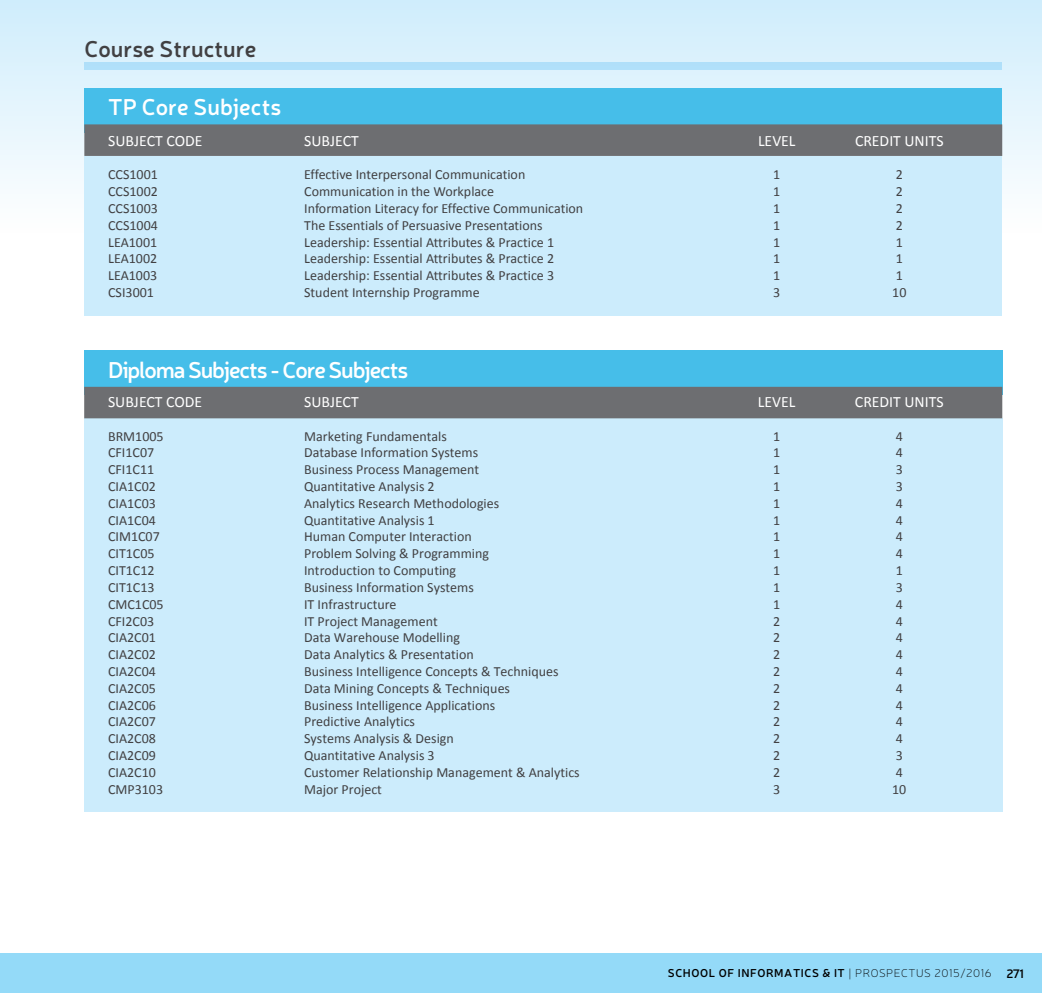
<style>
.page{position:relative;width:1042px;height:993px;background:#fff}
.page>*{position:absolute;margin:0;border:0;box-sizing:border-box;transform-origin:0 0}
.t1{font:600 22.75px "Neris";letter-spacing:-.05em;color:#fff}
.t2{font:600 22.75px "Neris";color:#414042}
.t3{font:600 22.75px "Neris";color:#fff}
.t4{font:15.75px "Calibri";color:#fff}
.t5{font:14px "Calibri";color:#414042}
.t6{font:600 11.38px "Neris";letter-spacing:.05em;color:#000}
.s1{font-weight:100}
.s2{font-size:12.25px}
</style>
<div class="page">
<div style="left:0;top:0;width:1042px;height:233px;background:linear-gradient(to bottom,#ceecfc,#fefefe)"></div>
<div style="left:84px;top:350px;width:918px;height:45px;background:#46bee9"></div>
<div style="left:84px;top:418px;width:918px;height:394px;background:#ccecfc"></div>
<div style="left:84px;top:386px;width:918px;height:32px;background:#6d6e71"></div>
<div style="left:84px;top:63px;width:918px;height:7px;background:#b0e0fa"></div>
<div style="left:84px;top:88px;width:918px;height:45px;background:#46bee9"></div>
<div style="left:84px;top:156px;width:918px;height:159px;background:#ccecfc"></div>
<div style="left:84px;top:124px;width:918px;height:32px;background:#6d6e71"></div>
<div style="left:0;top:952px;width:1042px;height:40px;background:#94daf8"></div>
<h1 class="t2" style="left:84px;top:33px;width:173px">Course Structure</h1>
<h1 class="t3" style="left:108px;top:91px;width:174px">TP Core Subjects</h1>
<p class="t4" style="left:108px;top:130px;width:96px">SUBJECT CODE</p>
<p class="t4" style="left:304px;top:130px;width:56px">SUBJECT</p>
<p class="t4" style="left:758px;top:130px;width:39px">LEVEL</p>
<p class="t4" style="left:855px;top:130px;width:90px">CREDIT UNITS</p>
<p class="t5" style="left:108px;top:166px;width:51px">CCS1001</p>
<p class="t5" style="left:304px;top:166px;width:223px">Effective Interpersonal Communication</p>
<p class="t5" style="left:773px;top:166px;width:9px">1</p>
<p class="t5" style="left:896px;top:166px;width:9px">2</p>
<p class="t5" style="left:108px;top:183px;width:51px">CCS1002</p>
<p class="t5" style="left:304px;top:183px;width:191px">Communication in the Workplace</p>
<p class="t5" style="left:773px;top:183px;width:9px">1</p>
<p class="t5" style="left:896px;top:183px;width:9px">2</p>
<p class="t5" style="left:108px;top:199px;width:51px">CCS1003</p>
<p class="t5" style="left:304px;top:199px;width:281px">Information Literacy for Effective Communication</p>
<p class="t5" style="left:773px;top:199px;width:9px">1</p>
<p class="t5" style="left:896px;top:199px;width:9px">2</p>
<p class="t5" style="left:108px;top:216px;width:51px">CCS1004</p>
<p class="t5" style="left:304px;top:216px;width:240px">The Essentials of Persuasive Presentations</p>
<p class="t5" style="left:773px;top:216px;width:9px">1</p>
<p class="t5" style="left:896px;top:216px;width:9px">2</p>
<p class="t5" style="left:108px;top:233px;width:51px">LEA1001</p>
<p class="t5" style="left:304px;top:233px;width:251px">Leadership: Essential Attributes &amp; Practice 1</p>
<p class="t5" style="left:773px;top:233px;width:9px">1</p>
<p class="t5" style="left:896px;top:233px;width:9px">1</p>
<p class="t5" style="left:108px;top:250px;width:51px">LEA1002</p>
<p class="t5" style="left:304px;top:250px;width:251px">Leadership: Essential Attributes &amp; Practice 2</p>
<p class="t5" style="left:773px;top:250px;width:9px">1</p>
<p class="t5" style="left:896px;top:250px;width:9px">1</p>
<p class="t5" style="left:108px;top:267px;width:51px">LEA1003</p>
<p class="t5" style="left:304px;top:267px;width:251px">Leadership: Essential Attributes &amp; Practice 3</p>
<p class="t5" style="left:773px;top:267px;width:9px">1</p>
<p class="t5" style="left:896px;top:267px;width:9px">1</p>
<p class="t5" style="left:108px;top:283px;width:47px">CSI3001</p>
<p class="t5" style="left:304px;top:283px;width:177px">Student Internship Programme</p>
<p class="t5" style="left:773px;top:283px;width:9px">3</p>
<p class="t5" style="left:892px;top:283px;width:16px">10</p>
<h1 class="t1" style="left:108px;top:354px;width:302px">Diploma Subjects - Core Subjects</h1>
<p class="t4" style="left:108px;top:391px;width:96px">SUBJECT CODE</p>
<p class="t4" style="left:304px;top:391px;width:56px">SUBJECT</p>
<p class="t4" style="left:758px;top:391px;width:39px">LEVEL</p>
<p class="t4" style="left:855px;top:391px;width:90px">CREDIT UNITS</p>
<p class="t5" style="left:108px;top:427px;width:57px">BRM1005</p>
<p class="t5" style="left:304px;top:427px;width:144px">Marketing Fundamentals</p>
<p class="t5" style="left:773px;top:427px;width:9px">1</p>
<p class="t5" style="left:895px;top:427px;width:9px">4</p>
<p class="t5" style="left:108px;top:444px;width:48px">CFI1C07</p>
<p class="t5" style="left:304px;top:444px;width:176px">Database Information Systems</p>
<p class="t5" style="left:773px;top:444px;width:9px">1</p>
<p class="t5" style="left:895px;top:444px;width:9px">4</p>
<p class="t5" style="left:108px;top:460px;width:48px">CFI1C11</p>
<p class="t5" style="left:304px;top:460px;width:177px">Business Process Management</p>
<p class="t5" style="left:773px;top:460px;width:9px">1</p>
<p class="t5" style="left:895px;top:460px;width:9px">3</p>
<p class="t5" style="left:108px;top:477px;width:49px">CIA1C02</p>
<p class="t5" style="left:304px;top:477px;width:132px">Quantitative Analysis 2</p>
<p class="t5" style="left:773px;top:477px;width:9px">1</p>
<p class="t5" style="left:895px;top:477px;width:9px">3</p>
<p class="t5" style="left:108px;top:494px;width:49px">CIA1C03</p>
<p class="t5" style="left:304px;top:494px;width:197px">Analytics Research Methodologies</p>
<p class="t5" style="left:773px;top:494px;width:9px">1</p>
<p class="t5" style="left:895px;top:494px;width:9px">4</p>
<p class="t5" style="left:108px;top:511px;width:49px">CIA1C04</p>
<p class="t5" style="left:304px;top:511px;width:132px">Quantitative Analysis 1</p>
<p class="t5" style="left:773px;top:511px;width:9px">1</p>
<p class="t5" style="left:895px;top:511px;width:9px">4</p>
<p class="t5" style="left:108px;top:528px;width:53px">CIM1C07</p>
<p class="t5" style="left:304px;top:528px;width:169px">Human Computer Interaction</p>
<p class="t5" style="left:773px;top:528px;width:9px">1</p>
<p class="t5" style="left:895px;top:528px;width:9px">4</p>
<p class="t5" style="left:108px;top:544px;width:48px">CIT1C05</p>
<p class="t5" style="left:304px;top:544px;width:186px">Problem Solving &amp; Programming</p>
<p class="t5" style="left:773px;top:544px;width:9px">1</p>
<p class="t5" style="left:895px;top:544px;width:9px">4</p>
<p class="t5" style="left:108px;top:561px;width:48px">CIT1C12</p>
<p class="t5" style="left:304px;top:561px;width:154px">Introduction to Computing</p>
<p class="t5" style="left:773px;top:561px;width:9px">1</p>
<p class="t5" style="left:895px;top:561px;width:9px">1</p>
<p class="t5" style="left:108px;top:578px;width:48px">CIT1C13</p>
<p class="t5" style="left:304px;top:578px;width:171px">Business Information Systems</p>
<p class="t5" style="left:773px;top:578px;width:9px">1</p>
<p class="t5" style="left:895px;top:578px;width:9px">3</p>
<p class="t5" style="left:108px;top:595px;width:57px">CMC1C05</p>
<p class="t5" style="left:304px;top:595px;width:94px">IT Infrastructure</p>
<p class="t5" style="left:773px;top:595px;width:9px">1</p>
<p class="t5" style="left:895px;top:595px;width:9px">4</p>
<p class="t5" style="left:108px;top:612px;width:48px">CFI2C03</p>
<p class="t5" style="left:304px;top:612px;width:135px">IT Project Management</p>
<p class="t5" style="left:773px;top:612px;width:9px">2</p>
<p class="t5" style="left:895px;top:612px;width:9px">4</p>
<p class="t5" style="left:108px;top:628px;width:49px">CIA2C01</p>
<p class="t5" style="left:304px;top:628px;width:157px">Data Warehouse Modelling</p>
<p class="t5" style="left:773px;top:628px;width:9px">2</p>
<p class="t5" style="left:895px;top:628px;width:9px">4</p>
<p class="t5" style="left:108px;top:645px;width:49px">CIA2C02</p>
<p class="t5" style="left:304px;top:645px;width:171px">Data Analytics &amp; Presentation</p>
<p class="t5" style="left:773px;top:645px;width:9px">2</p>
<p class="t5" style="left:895px;top:645px;width:9px">4</p>
<p class="t5" style="left:108px;top:662px;width:49px">CIA2C04</p>
<p class="t5" style="left:304px;top:662px;width:256px">Business Intelligence Concepts &amp; Techniques</p>
<p class="t5" style="left:773px;top:662px;width:9px">2</p>
<p class="t5" style="left:895px;top:662px;width:9px">4</p>
<p class="t5" style="left:108px;top:679px;width:49px">CIA2C05</p>
<p class="t5" style="left:304px;top:679px;width:207px">Data Mining Concepts &amp; Techniques</p>
<p class="t5" style="left:773px;top:679px;width:9px">2</p>
<p class="t5" style="left:895px;top:679px;width:9px">4</p>
<p class="t5" style="left:108px;top:696px;width:49px">CIA2C06</p>
<p class="t5" style="left:304px;top:696px;width:193px">Business Intelligence Applications</p>
<p class="t5" style="left:773px;top:696px;width:9px">2</p>
<p class="t5" style="left:895px;top:696px;width:9px">4</p>
<p class="t5" style="left:108px;top:712px;width:49px">CIA2C07</p>
<p class="t5" style="left:304px;top:712px;width:112px">Predictive Analytics</p>
<p class="t5" style="left:773px;top:712px;width:9px">2</p>
<p class="t5" style="left:895px;top:712px;width:9px">4</p>
<p class="t5" style="left:108px;top:729px;width:49px">CIA2C08</p>
<p class="t5" style="left:304px;top:729px;width:151px">Systems Analysis &amp; Design</p>
<p class="t5" style="left:773px;top:729px;width:9px">2</p>
<p class="t5" style="left:895px;top:729px;width:9px">4</p>
<p class="t5" style="left:108px;top:746px;width:49px">CIA2C09</p>
<p class="t5" style="left:304px;top:746px;width:132px">Quantitative Analysis 3</p>
<p class="t5" style="left:773px;top:746px;width:9px">2</p>
<p class="t5" style="left:895px;top:746px;width:9px">3</p>
<p class="t5" style="left:108px;top:763px;width:49px">CIA2C10</p>
<p class="t5" style="left:304px;top:763px;width:277px">Customer Relationship Management &amp; Analytics</p>
<p class="t5" style="left:773px;top:763px;width:9px">2</p>
<p class="t5" style="left:895px;top:763px;width:9px">4</p>
<p class="t5" style="left:108px;top:780px;width:57px">CMP3103</p>
<p class="t5" style="left:304px;top:780px;width:79px">Major Project</p>
<p class="t5" style="left:773px;top:780px;width:9px">3</p>
<p class="t5" style="left:892px;top:780px;width:16px">10</p>
<p class="t6" style="left:668px;top:965px;width:357px">SCHOOL OF INFORMATICS &amp; IT <span class="s1">| PROSPECTUS 2015/2016</span> <span class="s2">271</span></p>
</div>
